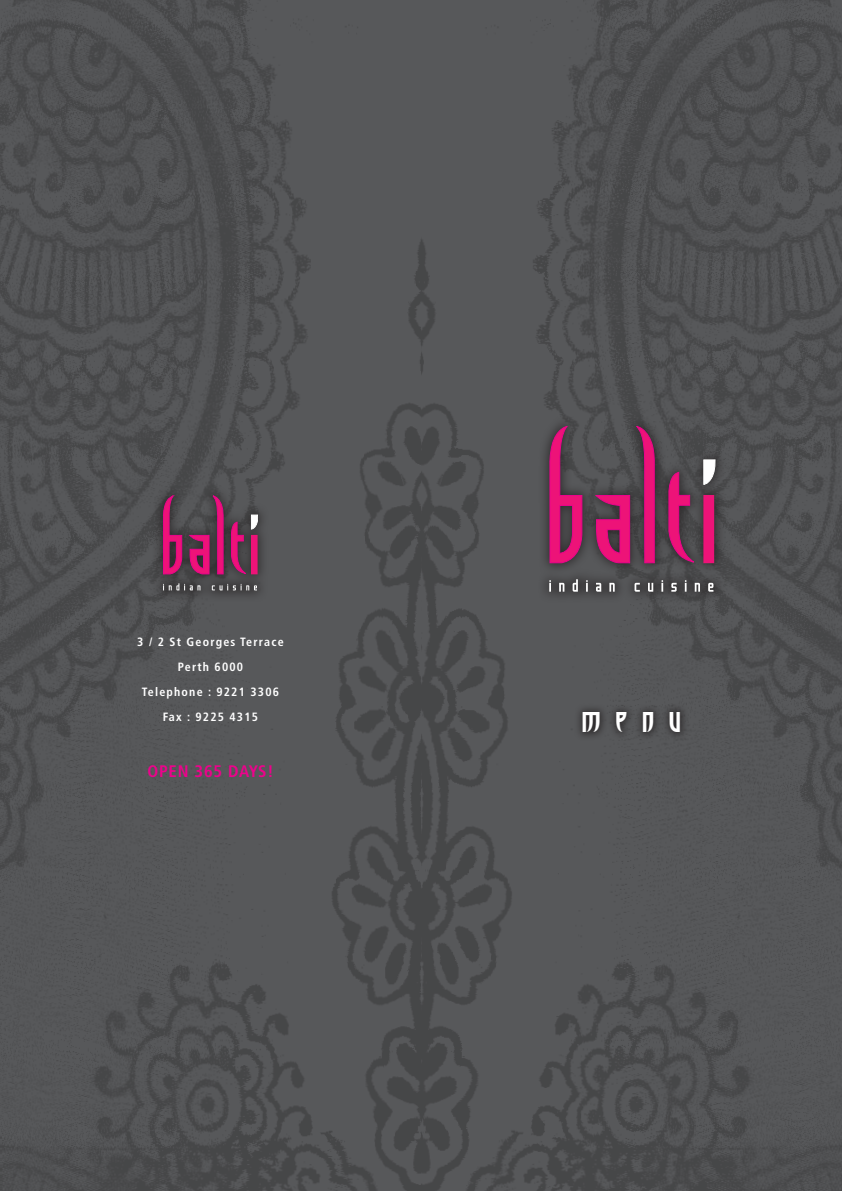
<style>
.page{position:relative;width:842px;height:1191px;background:#fff}
.page>*{position:absolute;margin:0;border:0;box-sizing:border-box;transform-origin:0 0}
.t1{font:40px "el Diablo";color:#fff}
.t2{font:700 condensed 16.7px "Frutiger";letter-spacing:.05em;color:#ed028c}
.t3{font:700 condensed 12px "Frutiger";letter-spacing:.1em;color:#fff}
</style>
<div class="page">
<img style="left:421px;top:0;width:421px;height:1191px">
<img style="left:0;top:0;width:421px;height:1191px">
<div style="left:537px;top:415px;width:190px;height:189px;background:#231f20;opacity:.75"></div>
<div style="left:704px;top:495px;width:10px;height:67px;background:#ed1378"></div>
<svg style="left:703px;top:459px;width:12px;height:25px"></svg>
<svg style="left:596px;top:495px;width:34px;height:68px;background:#b52069"></svg>
<svg style="left:636px;top:426px;width:18px;height:137px;background:#9c2861"></svg>
<svg style="left:669px;top:472px;width:25px;height:90px;background:#8c2e5d"></svg>
<svg style="left:549px;top:426px;width:39px;height:165px;background:#86385f"></svg>
<svg style="left:596px;top:583px;width:5px;height:8px"></svg>
<svg style="left:609px;top:583px;width:6px;height:8px"></svg>
<svg style="left:634px;top:583px;width:6px;height:8px"></svg>
<svg style="left:648px;top:583px;width:5px;height:8px"></svg>
<svg style="left:661px;top:580px;width:2px;height:11px"></svg>
<svg style="left:671px;top:583px;width:6px;height:8px"></svg>
<svg style="left:695px;top:583px;width:5px;height:8px"></svg>
<svg style="left:708px;top:583px;width:5px;height:8px"></svg>
<div style="left:151px;top:484px;width:119px;height:118px;background:#231f20;opacity:.75"></div>
<svg style="left:163px;top:496px;width:95px;height:94px;background:#773959"></svg>
<div style="left:574px;top:703px;width:115px;height:38px;background:#231f20;opacity:.75"></div>
<p class="t3" style="left:137px;top:634px;width:148px">3 / 2 St Georges Terrace</p>
<p class="t3" style="left:178px;top:659px;width:67px">Perth 6000</p>
<p class="t3" style="left:142px;top:684px;width:139px">Telephone : 9221 3306</p>
<p class="t3" style="left:163px;top:709px;width:97px">Fax : 9225 4315</p>
<p class="t2" style="left:147px;top:761px;width:128px">OPEN 365 DAYS!</p>
<p class="t1" style="left:582px;top:692px;width:101px">Menu</p>
</div>
